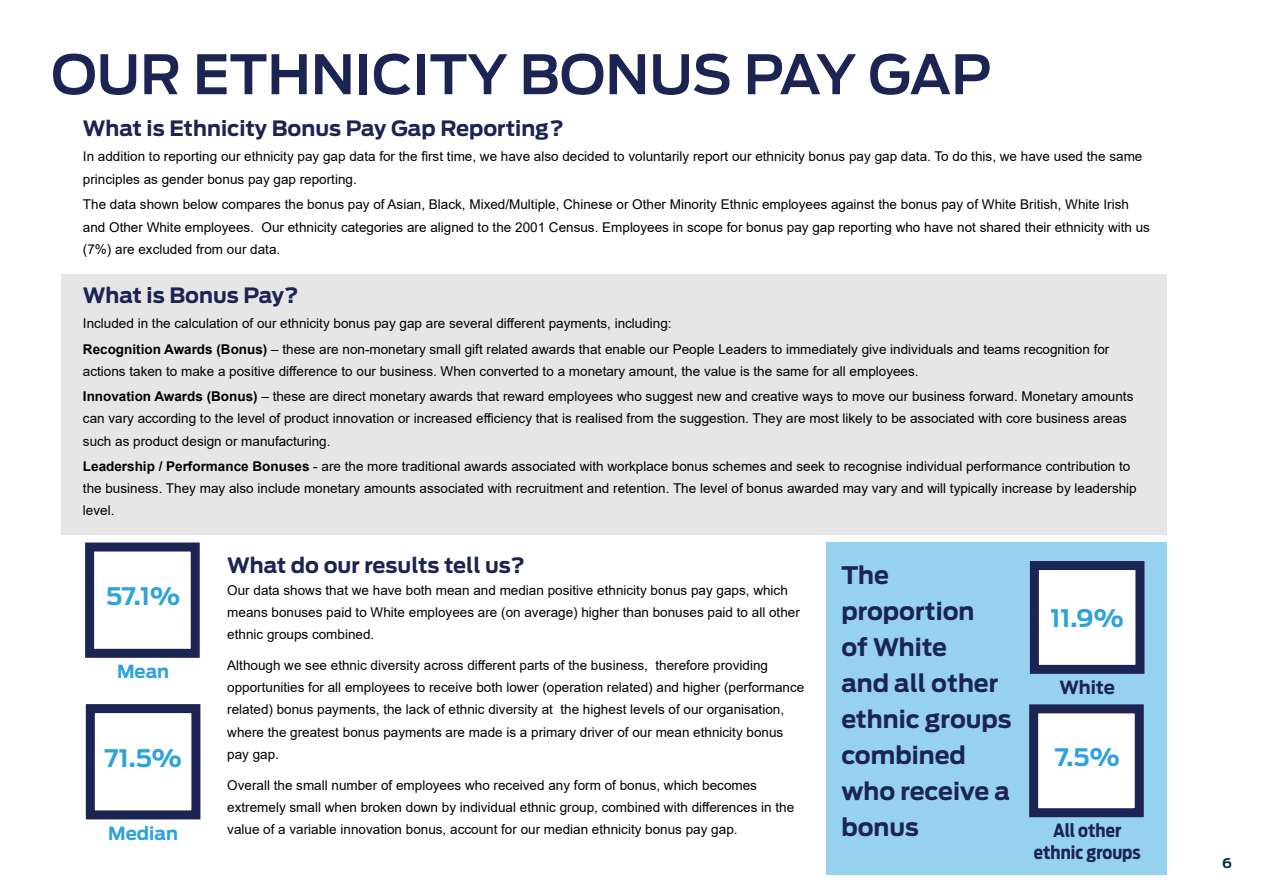
<style>
.page{position:relative;width:1263px;height:893px;background:#fff}
.page>*{position:absolute;margin:0;border:0;box-sizing:border-box;transform-origin:0 0}
.t1{font:600 54px "Ford Antenna";color:#1b2452}
.t2{font:700 24px/36px "Ford Antenna";color:#1b2452}
.t3{font:700 24px "Ford Antenna";color:#2da2dc}
.t4{font:700 21px "Ford Antenna";color:#1b2452}
.t5{font:700 18px/21.6px "Ford Antenna Cond";color:#1b2452;text-align:center}
.t6{font:700 18px "Ford Antenna";color:#2da2dc}
.t7{font:700 18px "Ford Antenna";letter-spacing:-.005em;color:#1b2452}
.t8{font:13.5px/22.2px "Arial";color:#000}
.t9{font:700 13.5px "Ford Antenna";color:#003449}
.s1{font-weight:700}
</style>
<div class="page">
<div style="left:827px;top:542px;width:340px;height:333px;background:#96d1ed"></div>
<div style="left:62px;top:274px;width:1105px;height:261px;background:#e6e6e6"></div>
<div style="left:86px;top:704px;width:114px;height:115px;background:#fff;border:9px solid #1b2452"></div>
<div style="left:85px;top:542px;width:115px;height:116px;background:#fff;border:9px solid #1b2452"></div>
<div style="left:1030px;top:561px;width:114px;height:113px;background:#fff;border:9px solid #1b2452"></div>
<div style="left:1029px;top:704px;width:115px;height:113px;background:#fff;border:9px solid #1b2452"></div>
<p class="t1" style="left:51px;top:27px;width:942px">OUR ETHNICITY BONUS PAY GAP</p>
<p class="t4" style="left:83px;top:109px;width:482px">What is Ethnicity Bonus Pay Gap Reporting?</p>
<p class="t8" style="left:83px;top:145px;width:1061px">In addition to reporting our ethnicity pay gap data for the first time, we have also decided to voluntarily report our ethnicity bonus pay gap data. To do this, we have used the same principles as gender bonus pay gap reporting.</p>
<p class="t8" style="left:83px;top:193px;width:1069px">The data shown below compares the bonus pay of Asian, Black, Mixed/Multiple, Chinese or Other Minority Ethnic employees against the bonus pay of White British, White Irish and Other White employees. Our ethnicity categories are aligned to the 2001 Census. Employees in scope for bonus pay gap reporting who have not shared their ethnicity with us (7%) are excluded from our data.</p>
<p class="t4" style="left:83px;top:276px;width:217px">What is Bonus Pay?</p>
<p class="t8" style="left:83px;top:312px;width:590px">Included in the calculation of our ethnicity bonus pay gap are several different payments, including:</p>
<p class="t8" style="left:83px;top:338px;width:1028px"><span class="s1">Recognition Awards (Bonus)</span> – these are non-monetary small gift related awards that enable our People Leaders to immediately give individuals and teams recognition for actions taken to make a positive difference to our business. When converted to a monetary amount, the value is the same for all employees.</p>
<p class="t8" style="left:83px;top:385px;width:1052px"><span class="s1">Innovation Awards (Bonus)</span> – these are direct monetary awards that reward employees who suggest new and creative ways to move our business forward. Monetary amounts can vary according to the level of product innovation or increased efficiency that is realised from the suggestion. They are most likely to be associated with core business areas such as product design or manufacturing.</p>
<p class="t8" style="left:83px;top:455px;width:1055px"><span class="s1">Leadership / Performance Bonuses</span> - are the more traditional awards associated with workplace bonus schemes and seek to recognise individual performance contribution to the business. They may also include monetary amounts associated with recruitment and retention. The level of bonus awarded may vary and will typically increase by leadership level.</p>
<p class="t3" style="left:106px;top:575px;width:75px">57.1%</p>
<p class="t6" style="left:117px;top:655px;width:54px">Mean</p>
<p class="t3" style="left:104px;top:737px;width:79px">71.5%</p>
<p class="t6" style="left:108px;top:817px;width:71px">Median</p>
<p class="t4" style="left:227px;top:546px;width:299px">What do our results tell us?</p>
<p class="t8" style="left:227px;top:579px;width:574px">Our data shows that we have both mean and median positive ethnicity bonus pay gaps, which means bonuses paid to White employees are (on average) higher than bonuses paid to all other ethnic groups combined.</p>
<p class="t8" style="left:227px;top:654px;width:578px">Although we see ethnic diversity across different parts of the business, therefore providing opportunities for all employees to receive both lower (operation related) and higher (performance related) bonus payments, the lack of ethnic diversity at the highest levels of our organisation, where the greatest bonus payments are made is a primary driver of our mean ethnicity bonus pay gap.</p>
<p class="t8" style="left:227px;top:773px;width:568px">Overall the small number of employees who received any form of bonus, which becomes extremely small when broken down by individual ethnic group, combined with differences in the value of a variable innovation bonus, account for our median ethnicity bonus pay gap.</p>
<p class="t2" style="left:841px;top:555px;width:172px">The proportion<br>of White<br>and all other ethnic groups combined who receive a bonus</p>
<p class="t3" style="left:1051px;top:597px;width:75px">11.9%</p>
<p class="t7" style="left:1059px;top:671px;width:57px">White</p>
<p class="t3" style="left:1055px;top:736px;width:66px">7.5%</p>
<p class="t5" style="left:1034px;top:818px;width:108px">All other ethnic groups</p>
<p class="t9" style="left:1222px;top:851px;width:11px">6</p>
</div>
